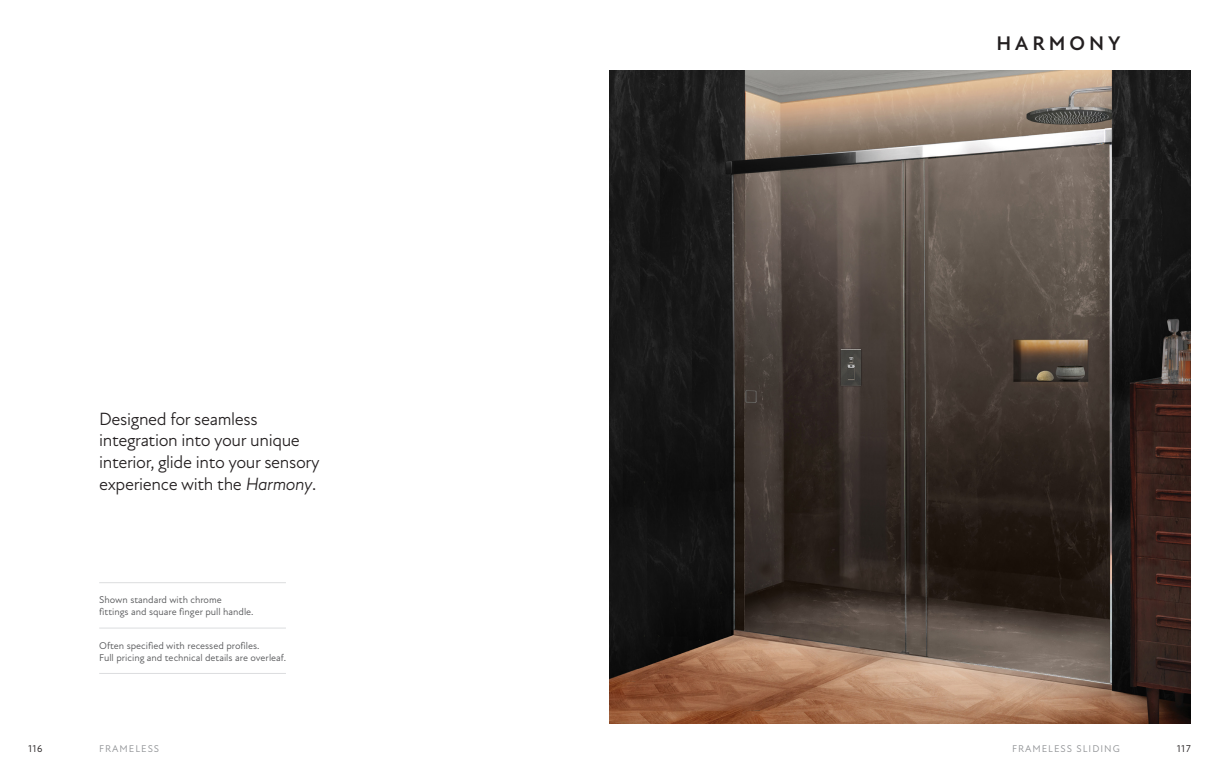
<style>
.page{position:relative;width:1219px;height:780px;background:#fff}
.page>*{position:absolute;margin:0;border:0;box-sizing:border-box;transform-origin:0 0}
._1st_level_titles{font:700 20px "New Atten";letter-spacing:.2em;color:#231f20}
.introduction{font:18px "New Atten";letter-spacing:-.02em;color:#231f20}
.captions{font:10px/12px "New Atten";color:#57585a}
.floating_titles_section{font:10px "New Atten";letter-spacing:.1em;color:#939598}
.floating_titles_section-2{font:10px "New Atten";letter-spacing:.1em;color:#231f20}
.s1{font-style:italic}
</style>
<div class="page">
<img style="left:609px;top:71px;width:582px;height:652px">
<hr style="left:99px;top:627px;width:187px;height:1px;background:#dcdddf">
<hr style="left:99px;top:673px;width:187px;height:1px;background:#dcdddf">
<hr style="left:99px;top:582px;width:187px;height:1px;background:#dcdddf">
<p class="introduction" style="left:99px;top:408px;width:160px">Designed for seamless</p>
<p class="introduction" style="left:99px;top:429px;width:202px">integration into your unique</p>
<p class="introduction" style="left:99px;top:451px;width:222px">interior, glide into your sensory</p>
<p class="introduction" style="left:99px;top:473px;width:219px">experience with the <span class="s1">Harmony</span>.</p>
<p class="captions" style="left:99px;top:594px;width:124px">Shown standard with chrome</p>
<p class="captions" style="left:99px;top:606px;width:156px">fittings and square finger pull handle.</p>
<p class="captions" style="left:99px;top:639px;width:188px">Often specified with recessed profiles.<br>Full pricing and technical details are overleaf.</p>
<p class="_1st_level_titles" style="left:996px;top:31px;width:126px">HARMONY</p>
<p class="floating_titles_section-2" style="left:28px;top:742px;width:16px">116</p>
<p class="floating_titles_section" style="left:99px;top:742px;width:61px">FRAMELESS</p>
<p class="floating_titles_section" style="left:1012px;top:742px;width:109px">FRAMELESS SLIDING</p>
<p class="floating_titles_section-2" style="left:1177px;top:742px;width:15px">117</p>
</div>
